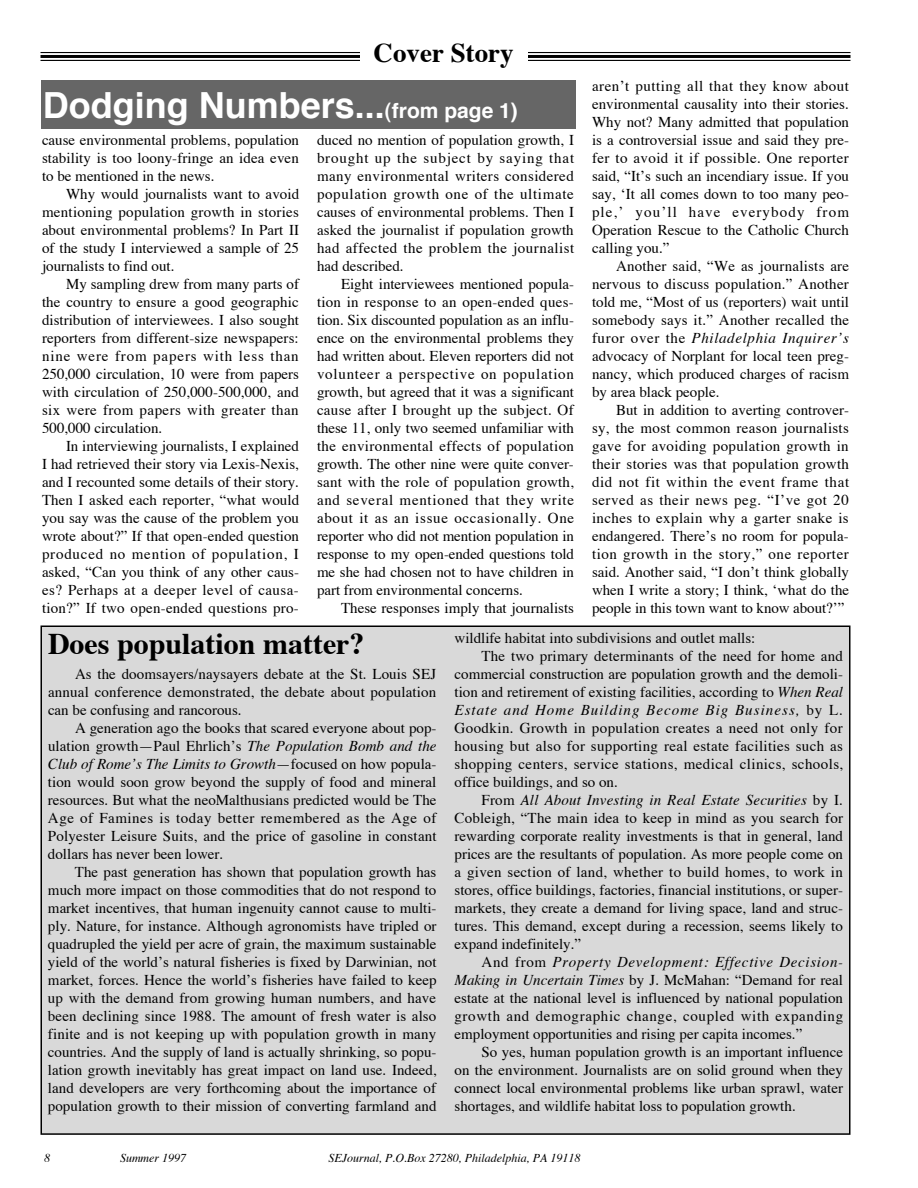
<style>
.page{position:relative;width:918px;height:1188px;background:#fff}
.page>*{position:absolute;margin:0;border:0;box-sizing:border-box;transform-origin:0 0}
.t1{font:700 36px "Helvetica";color:#fff}
.t2{font:700 30px "Times";color:#000}
.t3{font:700 27px "Times";color:#000}
.t4{font:15px/18px "Times";color:#000;text-align:justify}
.t5{font:15px "Times";letter-spacing:.03em;color:#000}
.t6{font:15px "Times";letter-spacing:.02em;color:#000}
.t7{font:italic 15px "Times";letter-spacing:.015em;color:#000}
.t8{font:15px "Times";letter-spacing:.045em;color:#000}
.t9{font:italic 15px "Times";letter-spacing:.045em;color:#000}
.t10{font:italic 15px "Times";letter-spacing:.07em;color:#000}
.t11{font:italic 12px "Times";color:#000}
.s1{font-size:21px}
.s2{font-style:italic}
.s3{font-style:normal}
</style>
<div class="page">
<div style="left:41px;top:80px;width:535px;height:49px;background:#666"></div>
<hr style="left:41px;top:52px;width:809px;height:1px;background:#000">
<hr style="left:41px;top:55px;width:809px;height:3px;background:#000">
<hr style="left:41px;top:60px;width:809px;height:1px;background:#000">
<div style="left:360px;top:39px;width:168px;height:34px;background:#fff"></div>
<div style="left:42px;top:627px;width:807px;height:506px;background:#d9d9d9"></div>
<h3 class="t3" style="left:374px;top:43px;width:142px">Cover Story</h3>
<h1 class="t1" style="left:43px;top:92px;width:476px">Dodging Numbers...<span class="s1">(from page 1)</span></h1>
<p class="t4" style="left:42px;top:133px;width:259px">cause environmental problems, population stability is too loony-fringe an idea even to be mentioned in the news.</p>
<p class="t4" style="left:42px;top:187px;width:259px;text-indent:24px">Why would journalists want to avoid mentioning population growth in stories about environmental problems? In Part II of the study I interviewed a sample of 25 journalists to find out.</p>
<p class="t4" style="left:42px;top:277px;width:259px;text-indent:24px">My sampling drew from many parts of the country to ensure a good geographic distribution of interviewees. I also sought reporters from different-size newspapers: nine were from papers with less than 250,000 circulation, 10 were from papers with circulation of 250,000-500,000, and six were from papers with greater than 500,000 circulation.</p>
<p class="t4" style="left:42px;top:439px;width:259px;text-indent:24px">In interviewing journalists, I explained I had retrieved their story via Lexis-Nexis, and I recounted some details of their story.<br>Then I asked each reporter, “what would you say was the cause of the problem you wrote about?” If that open-ended question produced no mention of population, I asked, “Can you think of any other caus&shy;es? Perhaps at a deeper level of causa&shy;tion?” If two open-ended questions pro-</p>
<p class="t4" style="left:317px;top:133px;width:259px">duced no mention of population growth, I brought up the subject by saying that many environmental writers considered population growth one of the ultimate causes of environmental problems. Then I asked the journalist if population growth had affected the problem the journalist had described.</p>
<p class="t4" style="left:317px;top:277px;width:259px;text-indent:24px">Eight interviewees mentioned popula&shy;tion in response to an open-ended ques&shy;tion. Six discounted population as an influ&shy;ence on the environmental problems they had written about. Eleven reporters did not volunteer a perspective on population growth, but agreed that it was a significant cause after I brought up the subject. Of these 11, only two seemed unfamiliar with the environmental effects of population growth. The other nine were quite conver&shy;sant with the role of population growth, and several mentioned that they write about it as an issue occasionally. One reporter who did not mention population in response to my open-ended questions told me she had chosen not to have children in part from environmental concerns.</p>
<p class="t4" style="left:341px;top:601px;width:235px">These responses imply that journalists</p>
<p class="t4" style="left:592px;top:79px;width:259px">aren’t putting all that they know about environmental causality into their stories.<br>Why not? Many admitted that population is a controversial issue and said they pre&shy;fer to avoid it if possible. One reporter said, “It’s such an incendiary issue. If you say, ‘It all comes down to too many peo&shy;ple,’ you’ll have everybody from Operation Rescue to the Catholic Church calling you.”</p>
<p class="t4" style="left:592px;top:259px;width:259px;text-indent:24px">Another said, “We as journalists are nervous to discuss population.” Another told me, “Most of us (reporters) wait until somebody says it.” Another recalled the furor over the <span class="s2">Philadelphia Inquirer’s </span>advocacy of Norplant for local teen preg&shy;nancy, which produced charges of racism by area black people.</p>
<p class="t4" style="left:592px;top:403px;width:259px;text-indent:24px">But in addition to averting controver&shy;sy, the most common reason journalists gave for avoiding population growth in their stories was that population growth did not fit within the event frame that served as their news peg. “I’ve got 20 inches to explain why a garter snake is endangered. There’s no room for popula&shy;tion growth in the story,” one reporter said. Another said, “I don’t think globally when I write a story; I think, ‘what do the people in this town want to know about?’”</p>
<h2 class="t2" style="left:48px;top:633px;width:318px">Does population matter?</h2>
<p class="t4" style="left:48px;top:667px;width:390px;text-indent:27px">As the doomsayers/naysayers debate at the St. Louis SEJ annual conference demonstrated, the debate about population can be confusing and rancorous.</p>
<p class="t4" style="left:48px;top:721px;width:390px;text-indent:27px">A generation ago the books that scared everyone about pop&shy;ulation growth—Paul Ehrlich’s <span class="s2">The Population Bomb and the Club of Rome’s The Limits to Growth</span>—focused on how popula&shy;tion would soon grow beyond the supply of food and mineral resources. But what the neoMalthusians predicted would be The Age of Famines is today better remembered as the Age of Polyester Leisure Suits, and the price of gasoline in constant dollars has never been lower.</p>
<p class="t4" style="left:48px;top:865px;width:390px;text-indent:27px">The past generation has shown that population growth has much more impact on those commodities that do not respond to market incentives, that human ingenuity cannot cause to multi&shy;ply. Nature, for instance. Although agronomists have tripled or quadrupled the yield per acre of grain, the maximum sustainable yield of the world’s natural fisheries is fixed by Darwinian, not market, forces. Hence the world’s fisheries have failed to keep up with the demand from growing human numbers, and have been declining since 1988. The amount of fresh water is also finite and is not keeping up with population growth in many countries. And the supply of land is actually shrinking, so popu&shy;lation growth inevitably has great impact on land use. Indeed, land developers are very forthcoming about the importance of population growth to their mission of converting farmland and</p>
<p class="t4" style="left:455px;top:631px;width:302px">wildlife habitat into subdivisions and outlet malls:</p>
<p class="t4" style="left:482px;top:649px;width:363px">The two primary determinants of the need for home and</p>
<p class="t4" style="left:455px;top:667px;width:390px">commercial construction are population growth and the demoli-</p>
<p class="t4" style="left:455px;top:685px;width:390px">tion and retirement of existing facilities, according to <span class="s2">When Real</span></p>
<p class="t10" style="left:455px;top:705px;width:390px">Estate and Home Building Become Big Business, <span class="s3">by L.</span></p>
<p class="t5" style="left:455px;top:723px;width:390px">Goodkin. Growth in population creates a need not only for</p>
<p class="t6" style="left:455px;top:741px;width:390px">housing but also for supporting real estate facilities such as</p>
<p class="t5" style="left:455px;top:759px;width:390px">shopping centers, service stations, medical clinics, schools,</p>
<p class="t4" style="left:455px;top:775px;width:165px">office buildings, and so on.</p>
<p class="t7" style="left:482px;top:795px;width:363px"><span class="s3">From</span> All About Investing in Real Estate Securities <span class="s3">by I.</span></p>
<p class="t4" style="left:455px;top:811px;width:390px">Cobleigh, “The main idea to keep in mind as you search for</p>
<p class="t4" style="left:455px;top:829px;width:390px">rewarding corporate reality investments is that in general, land</p>
<p class="t4" style="left:455px;top:847px;width:390px">prices are the resultants of population. As more people come on</p>
<p class="t6" style="left:455px;top:867px;width:390px">a given section of land, whether to build homes, to work in</p>
<p class="t4" style="left:455px;top:883px;width:390px">stores, office buildings, factories, financial institutions, or super-</p>
<p class="t4" style="left:455px;top:901px;width:390px">markets, they create a demand for living space, land and struc-</p>
<p class="t4" style="left:455px;top:919px;width:390px">tures. This demand, except during a recession, seems likely to</p>
<p class="t4" style="left:455px;top:937px;width:128px">expand indefinitely.”</p>
<p class="t9" style="left:482px;top:957px;width:363px"><span class="s3">And from</span> Property Development: Effective Decision-</p>
<p class="t4" style="left:455px;top:973px;width:390px"><span class="s2">Making in Uncertain Times</span> by J. McMahan: “Demand for real</p>
<p class="t4" style="left:455px;top:991px;width:390px">estate at the national level is influenced by national population</p>
<p class="t8" style="left:455px;top:1011px;width:390px">growth and demographic change, coupled with expanding</p>
<p class="t4" style="left:455px;top:1027px;width:349px">employment opportunities and rising per capita incomes.”</p>
<p class="t4" style="left:482px;top:1045px;width:363px">So yes, human population growth is an important influence</p>
<p class="t4" style="left:455px;top:1063px;width:390px">on the environment. Journalists are on solid ground when they</p>
<p class="t4" style="left:455px;top:1081px;width:390px">connect local environmental problems like urban sprawl, water</p>
<p class="t4" style="left:455px;top:1099px;width:343px">shortages, and wildlife habitat loss to population growth.</p>
<p class="t11" style="left:44px;top:1153px;width:7px">8</p>
<p class="t11" style="left:120px;top:1153px;width:68px">Summer 1997</p>
<p class="t11" style="left:328px;top:1153px;width:253px">SEJournal, P.O.Box 27280, Philadelphia, PA 19118</p>
</div>
